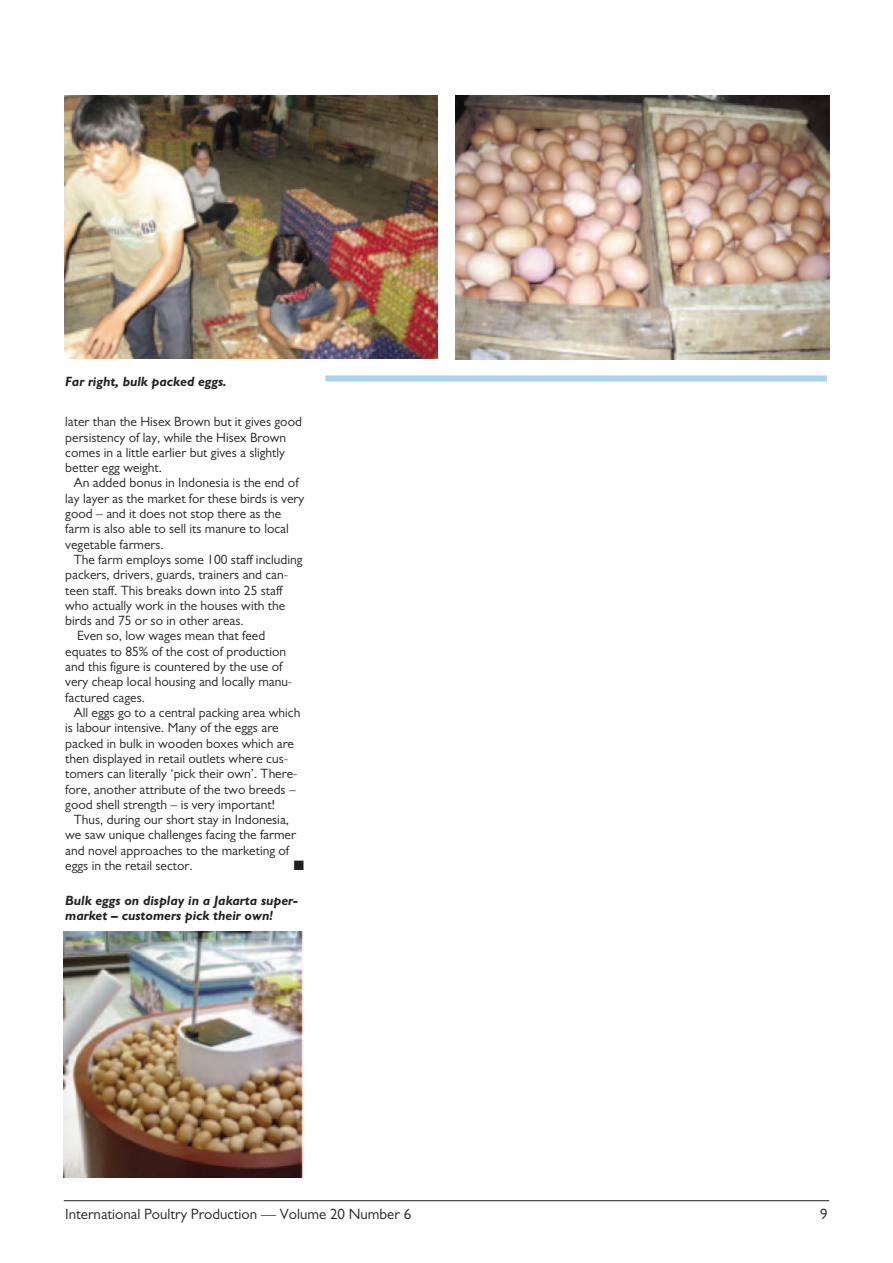
<style>
.page{position:relative;width:893px;height:1263px;background:#fff}
.page>*{position:absolute;margin:0;border:0;box-sizing:border-box;transform-origin:0 0}
.t1{font:15px "Gill Sans";color:#231f20}
.t2{font:13.5px/15.3px "Gill Sans";color:#231f20}
.t3{font:italic 700 13.5px/15px "Gill Sans";color:#231f20}
.t4{font:13.5px "Zapf Dingbats ITC";color:#231f20}
</style>
<div class="page">
<hr style="left:64px;top:1200px;width:765px;height:1px;background:#231f20">
<img style="left:64px;top:96px;width:374px;height:263px">
<img style="left:455px;top:96px;width:374px;height:263px">
<div style="left:325px;top:375px;width:502px;height:6px;background:#aad5f1"></div>
<img style="left:64px;top:931px;width:240px;height:247px">
<p class="t3" style="left:65px;top:375px;width:163px">Far right, bulk packed eggs.</p>
<p class="t2" style="left:65px;top:415px;width:238px">later than the Hisex Brown but it gives good persistency of lay, while the Hisex Brown comes in a little earlier but gives a slightly better egg weight.</p>
<p class="t2" style="left:65px;top:477px;width:241px;text-indent:9px">An added bonus in Indonesia is the end of lay layer as the market for these birds is very good – and it does not stop there as the farm is also able to sell its manure to local vegetable farmers.</p>
<p class="t2" style="left:74px;top:553px;width:230px">The farm employs some 100 staff including</p>
<p class="t2" style="left:65px;top:568px;width:224px">packers, drivers, guards, trainers and can-</p>
<p class="t2" style="left:65px;top:584px;width:219px">teen staff. This breaks down into 25 staff</p>
<p class="t2" style="left:65px;top:599px;width:221px">who actually work in the houses with the</p>
<p class="t2" style="left:65px;top:614px;width:180px">birds and 75 or so in other areas.</p>
<p class="t2" style="left:77px;top:630px;width:190px">Even so, low wages mean that feed</p>
<p class="t2" style="left:65px;top:645px;width:222px">equates to 85% of the cost of production</p>
<p class="t2" style="left:65px;top:660px;width:219px">and this figure is countered by the use of</p>
<p class="t2" style="left:65px;top:676px;width:229px">very cheap local housing and locally manu-</p>
<p class="t2" style="left:65px;top:691px;width:81px">factured cages.</p>
<p class="t2" style="left:74px;top:706px;width:228px">All eggs go to a central packing area which</p>
<p class="t2" style="left:65px;top:721px;width:215px">is labour intensive. Many of the eggs are</p>
<p class="t2" style="left:65px;top:737px;width:230px">packed in bulk in wooden boxes which are</p>
<p class="t2" style="left:65px;top:752px;width:224px">then displayed in retail outlets where cus-</p>
<p class="t2" style="left:65px;top:767px;width:234px">tomers can literally ‘pick their own’. There-</p>
<p class="t2" style="left:65px;top:783px;width:232px">fore, another attribute of the two breeds –</p>
<p class="t2" style="left:65px;top:798px;width:211px">good shell strength – is very important!</p>
<p class="t2" style="left:74px;top:813px;width:217px">Thus, during our short stay in Indonesia,</p>
<p class="t2" style="left:65px;top:829px;width:232px">we saw unique challenges facing the farmer</p>
<p class="t2" style="left:65px;top:844px;width:225px">and novel approaches to the marketing of</p>
<p class="t2" style="left:65px;top:859px;width:129px">eggs in the retail sector.</p>
<p class="t4" style="left:294px;top:857px;width:12px">■</p>
<p class="t3" style="left:65px;top:894px;width:234px">Bulk eggs on display in a Jakarta super&shy;market – customers pick their own!</p>
<p class="t1" style="left:65px;top:1209px;width:347px">International Poultry Production — Volume 20 Number 6</p>
<p class="t1" style="left:820px;top:1209px;width:9px">9</p>
</div>
